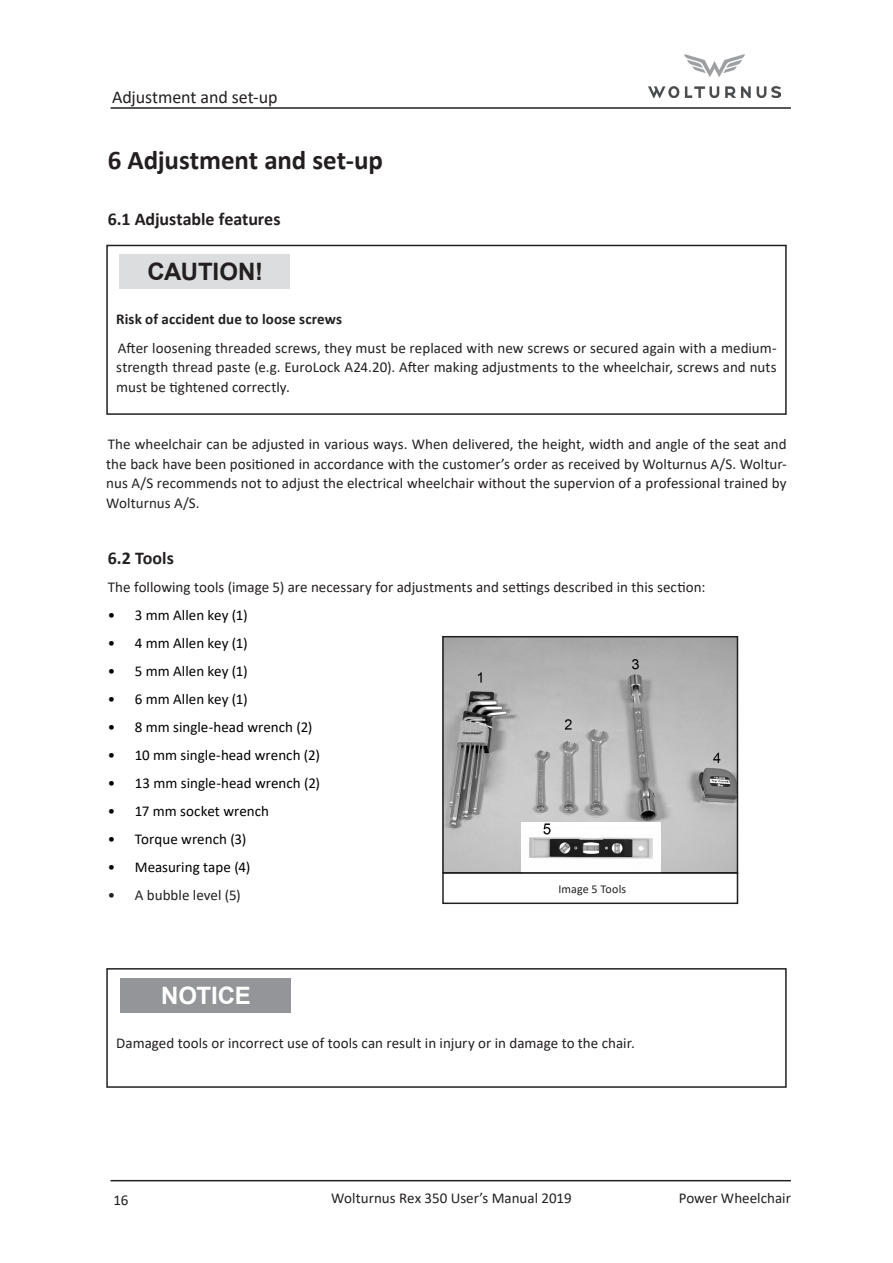
<style>
.page{position:relative;width:893px;height:1263px;background:#fff}
.page>*{position:absolute;margin:0;border:0;box-sizing:border-box;transform-origin:0 0}
.ENG_Overskrift_New{font:700 27px "Calibri";letter-spacing:-.005em;color:#231f20}
.Box_Overskrift_New{font:700 24px "Arial";letter-spacing:-.005em;color:#231f20}
.Box_Overskrift_New-2{font:700 24px "Arial";letter-spacing:-.005em;color:#fff}
.ENG_Afsnit_Overskrif{font:700 18px "Calibri";color:#231f20}
.t1{font:18px "Calibri";letter-spacing:-.005em;color:#231f20}
.Brødtekst_New{font:15px/19.5px "Calibri";letter-spacing:.005em;color:#231f20;text-align:justify}
.t2{font:15px "Calibri";color:#000}
.Brødtekst_New-2{font:700 15px "Calibri";letter-spacing:.005em;color:#231f20}
.ENG_Image_Text_New{font:12px "Calibri";letter-spacing:.01em;color:#231f20}
</style>
<div class="page">
<div style="left:106px;top:245px;width:681px;height:170px;border:2px solid #231f20"></div>
<div style="left:119px;top:254px;width:171px;height:34px;background:#dcdddf"></div>
<div style="left:106px;top:968px;width:681px;height:120px;border:2px solid #231f20"></div>
<div style="left:120px;top:978px;width:170px;height:34px;background:#939598"></div>
<img style="left:445px;top:639px;width:290px;height:231px">
<div style="left:442px;top:636px;width:296px;height:237px;border:2px solid #231f20"></div>
<img style="left:521px;top:823px;width:140px;height:49px">
<div style="left:442px;top:872px;width:296px;height:32px;border:2px solid #231f20"></div>
<hr style="left:111px;top:107px;width:680px;height:2px;background:#231f20">
<hr style="left:111px;top:1180px;width:680px;height:1px;background:#231f20">
<img style="left:648px;top:54px;width:132px;height:43px">
<p class="t1" style="left:112px;top:85px;width:167px">Adjustment and set-up</p>
<p class="ENG_Overskrift_New" style="left:108px;top:141px;width:277px">6 Adjustment and set-up</p>
<p class="ENG_Afsnit_Overskrif" style="left:108px;top:206px;width:174px">6.1 Adjustable features</p>
<p class="Box_Overskrift_New" style="left:148px;top:255px;width:117px">CAUTION!</p>
<p class="Brødtekst_New-2" style="left:116px;top:309px;width:227px">Risk of accident due to loose screws</p>
<p class="Brødtekst_New" style="left:116px;top:337px;width:662px">After loosening threaded screws, they must be replaced with new screws or secured again with a medium&shy;strength thread paste (e.g. EuroLock A24.20). After making adjustments to the wheelchair, screws and nuts must be tightened correctly.</p>
<p class="Brødtekst_New" style="left:106px;top:434px;width:682px">The wheelchair can be adjusted in various ways. When delivered, the height, width and angle of the seat and the back have been positioned in accordance with the customer’s order as received by Wolturnus A/S. Woltur&shy;nus A/S recommends not to adjust the electrical wheelchair without the supervion of a professional trained by Wolturnus A/S.</p>
<p class="ENG_Afsnit_Overskrif" style="left:108px;top:545px;width:68px">6.2 Tools</p>
<p class="Brødtekst_New" style="left:108px;top:577px;width:599px">The following tools (image 5) are necessary for adjustments and settings described in this section:</p>
<p class="t2" style="left:108px;top:604px;width:141px">• 3 mm Allen key (1)</p>
<p class="t2" style="left:108px;top:632px;width:141px">• 4 mm Allen key (1)</p>
<p class="t2" style="left:108px;top:660px;width:141px">• 5 mm Allen key (1)</p>
<p class="t2" style="left:108px;top:688px;width:141px">• 6 mm Allen key (1)</p>
<p class="t2" style="left:108px;top:716px;width:206px">• 8 mm single-head wrench (2)</p>
<p class="t2" style="left:108px;top:744px;width:214px">• 10 mm single-head wrench (2)</p>
<p class="t2" style="left:108px;top:772px;width:214px">• 13 mm single-head wrench (2)</p>
<p class="t2" style="left:108px;top:800px;width:163px">• 17 mm socket wrench</p>
<p class="t2" style="left:108px;top:828px;width:140px">• Torque wrench (3)</p>
<p class="t2" style="left:108px;top:856px;width:144px">• Measuring tape (4)</p>
<p class="Brødtekst_New" style="left:108px;top:885px;width:135px">• A bubble level (5)</p>
<p class="ENG_Image_Text_New" style="left:558px;top:880px;width:69px">Image 5 Tools</p>
<p class="Box_Overskrift_New-2" style="left:161px;top:978px;width:91px">NOTICE</p>
<p class="Brødtekst_New" style="left:116px;top:1033px;width:520px">Damaged tools or incorrect use of tools can result in injury or in damage to the chair.</p>
<p class="Brødtekst_New" style="left:114px;top:1190px;width:16px">16</p>
<p class="Brødtekst_New" style="left:331px;top:1188px;width:242px">Wolturnus Rex 350 User’s Manual 2019</p>
<p class="Brødtekst_New" style="left:679px;top:1188px;width:114px">Power Wheelchair</p>
</div>
